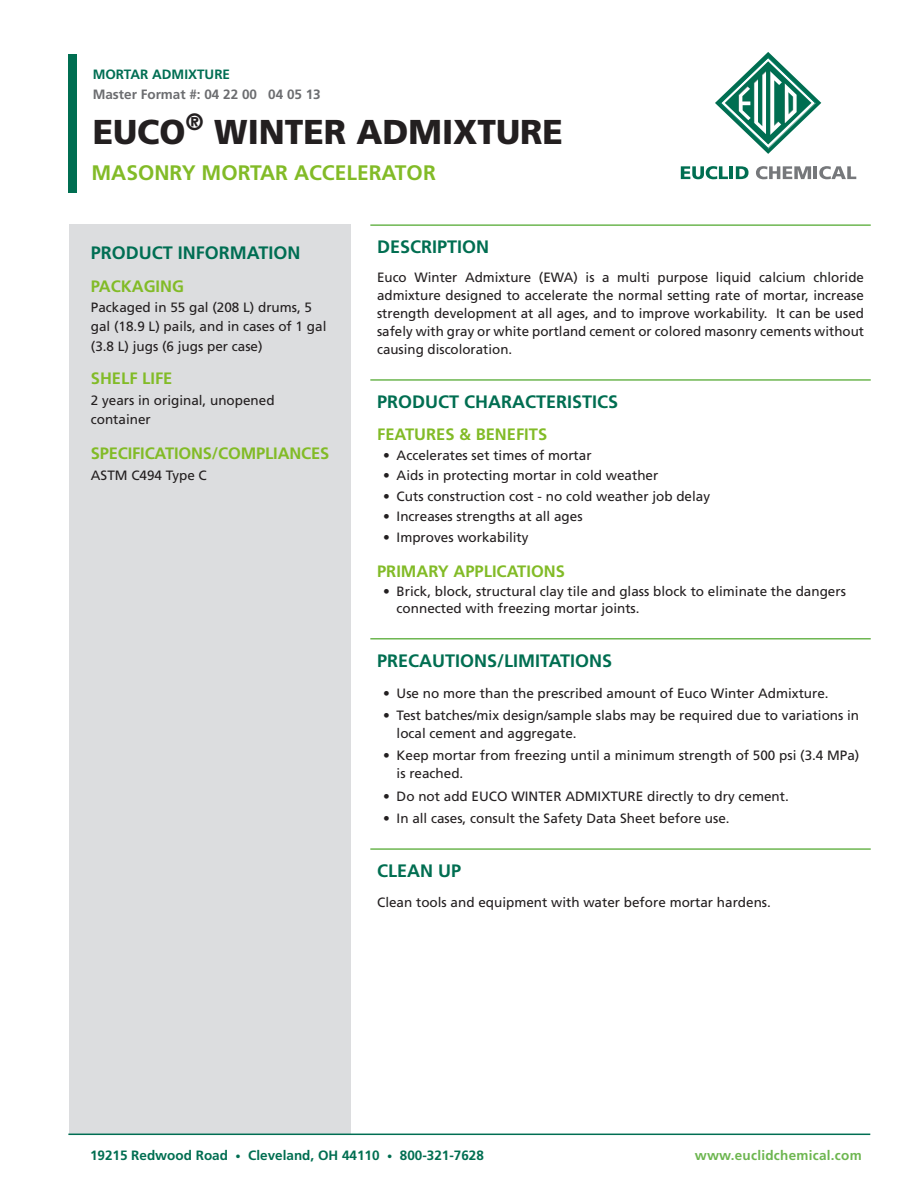
<style>
.page{position:relative;width:918px;height:1188px;background:#fff}
.page>*{position:absolute;margin:0;border:0;box-sizing:border-box;transform-origin:0 0}
.Title_-_Product_Name{font:900 34.5px "Frutiger LT Std";color:#231f20}
.Title_-_Product_Desc{font:700 21px "Frutiger LT Std";color:#82bb27}
.Dark_Green_Subheadin{font:700 18px "Frutiger LT Std";color:#006e51}
.Light_Green_-_Side_B{font:700 18px "Frutiger LT Std";color:#006e53}
.Light_Green_-_Side_B-2{font:700 16.5px "Frutiger LT Std";letter-spacing:-.01em;color:#82bb27}
.Light_Green_Subheadi{font:700 16.5px "Frutiger LT Std";color:#82bb27}
.Body_Copy{font:13.5px/18px "Frutiger LT Std";color:#231f20}
.Light_Green_-_Side_B-3{font:13.5px/19.5px "Frutiger LT Std";color:#231f20}
.t1{font:700 13.5px "Frutiger LT Std";color:#006e51}
.Body_Copy-2{font:700 13.5px "Frutiger LT Std";color:#6c6d70}
.t2{font:700 13.5px "Frutiger LT Std";letter-spacing:.02em;color:#6db650}
.Product_Type__Top{font:700 13.5px "Frutiger LT Std";color:#006e53}
.s1{font-size:10.5px}
</style>
<div class="page">
<hr style="left:370px;top:224px;width:501px;height:2px;background:#6db650">
<hr style="left:370px;top:379px;width:501px;height:2px;background:#6db650">
<hr style="left:370px;top:638px;width:501px;height:2px;background:#6db650">
<hr style="left:370px;top:848px;width:501px;height:2px;background:#6db650">
<div style="left:69px;top:224px;width:282px;height:910px;background:#dcdddf"></div>
<svg style="left:715px;top:52px;width:106px;height:102px"></svg>
<svg style="left:681px;top:166px;width:68px;height:13px"></svg>
<svg style="left:756px;top:166px;width:100px;height:13px"></svg>
<div style="left:68px;top:54px;width:8px;height:139px;background:#006e51"></div>
<hr style="left:68px;top:1134px;width:802px;height:1px;background:#006e53">
<p class="Product_Type__Top" style="left:93px;top:66px;width:139px">MORTAR ADMIXTURE</p>
<p class="Body_Copy-2" style="left:93px;top:87px;width:230px">Master Format #: 04 22 00 04 05 13</p>
<p class="Title_-_Product_Name" style="left:93px;top:111px;width:472px">EUCO<sup>®</sup> WINTER ADMIXTURE</p>
<p class="Title_-_Product_Desc" style="left:92px;top:160px;width:346px">MASONRY MORTAR ACCELERATOR</p>
<p class="Light_Green_-_Side_B" style="left:91px;top:242px;width:211px">PRODUCT INFORMATION</p>
<p class="Light_Green_-_Side_B-2" style="left:91px;top:277px;width:95px">PACKAGING</p>
<p class="Light_Green_-_Side_B-3" style="left:91px;top:297px;width:237px">Packaged in 55 gal (208 L) drums, 5 gal (18.9 L) pails, and in cases of 1 gal (3.8 L) jugs (6 jugs per case)</p>
<p class="Light_Green_-_Side_B-2" style="left:91px;top:368px;width:83px">SHELF LIFE</p>
<p class="Body_Copy" style="left:91px;top:390px;width:185px;line-height:19.5px">2 years in original, unopened container</p>
<p class="Light_Green_-_Side_B-2" style="left:91px;top:443px;width:240px">SPECIFICATIONS/COMPLIANCES</p>
<p class="Body_Copy" style="left:91px;top:466px;width:118px">ASTM C494 Type C</p>
<p class="Dark_Green_Subheadin" style="left:377px;top:236px;width:114px">DESCRIPTION</p>
<p class="Body_Copy" style="left:377px;top:268px;width:488px;text-align:justify">Euco Winter Admixture (EWA) is a multi purpose liquid calcium chloride admixture designed to accelerate the normal setting rate of mortar, increase strength development at all ages, and to improve workability. It can be used safely with gray or white portland cement or colored masonry cements without causing discoloration.</p>
<p class="Dark_Green_Subheadin" style="left:377px;top:391px;width:243px">PRODUCT CHARACTERISTICS</p>
<p class="Light_Green_Subheadi" style="left:377px;top:424px;width:172px">FEATURES &amp; BENEFITS</p>
<p class="Body_Copy" style="left:383px;top:446px;width:210px">• Accelerates set times of mortar</p>
<p class="Body_Copy" style="left:383px;top:467px;width:277px">• Aids in protecting mortar in cold weather</p>
<p class="Body_Copy" style="left:383px;top:487px;width:329px">• Cuts construction cost - no cold weather job delay</p>
<p class="Body_Copy" style="left:383px;top:508px;width:201px">• Increases strengths at all ages</p>
<p class="Body_Copy" style="left:383px;top:528px;width:147px">• Improves workability</p>
<p class="Light_Green_Subheadi" style="left:377px;top:561px;width:189px">PRIMARY APPLICATIONS</p>
<p class="Body_Copy" style="left:397px;top:583px;width:451px;line-height:16.5px;text-indent:-14px">• Brick, block, structural clay tile and glass block to eliminate the dangers connected with freezing mortar joints.</p>
<p class="Dark_Green_Subheadin" style="left:377px;top:650px;width:237px">PRECAUTIONS/LIMITATIONS</p>
<p class="Body_Copy" style="left:383px;top:684px;width:447px">• Use no more than the prescribed amount of Euco Winter Admixture.</p>
<p class="Body_Copy" style="left:397px;top:707px;width:464px;text-indent:-14px">• Test batches/mix design/sample slabs may be required due to variations in local cement and aggregate.</p>
<p class="Body_Copy" style="left:397px;top:747px;width:464px;text-indent:-14px">• Keep mortar from freezing until a minimum strength of 500 psi (3.4 MPa) is reached.</p>
<p class="Body_Copy" style="left:383px;top:787px;width:407px">• Do not add EUCO WINTER ADMIXTURE directly to dry cement.</p>
<p class="Body_Copy" style="left:383px;top:809px;width:348px">• In all cases, consult the Safety Data Sheet before use.</p>
<p class="Dark_Green_Subheadin" style="left:377px;top:860px;width:86px">CLEAN UP</p>
<p class="Body_Copy" style="left:377px;top:894px;width:395px">Clean tools and equipment with water before mortar hardens.</p>
<p class="t1" style="left:90px;top:1147px;width:395px">19215 Redwood Road <span class="s1">•</span> Cleveland, OH 44110 <span class="s1">•</span> 800-321-7628</p>
<p class="t2" style="left:695px;top:1147px;width:168px">www.euclidchemical.com</p>
</div>
